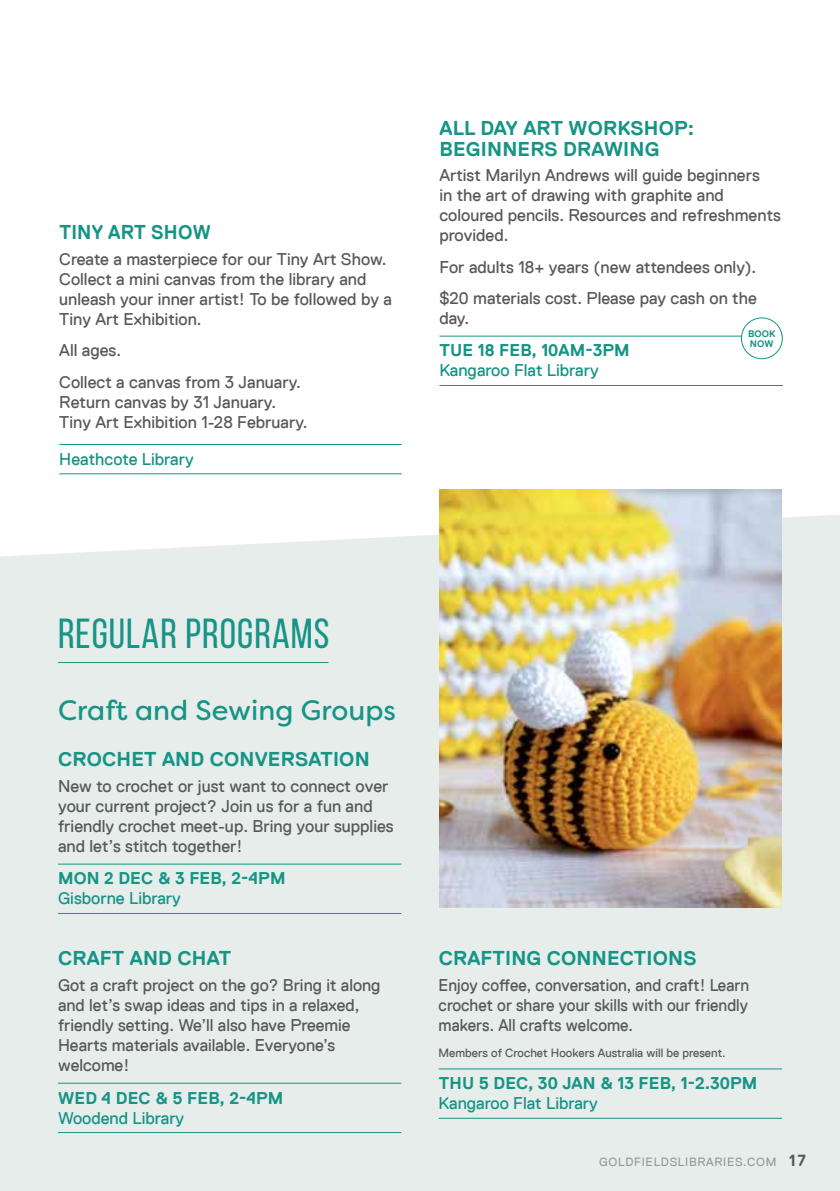
<style>
.page{position:relative;width:840px;height:1191px;background:#fff}
.page>*{position:absolute;margin:0;border:0;box-sizing:border-box;transform-origin:0 0}
.t1{font:42px "Bebas Neue";letter-spacing:.025em;color:#169485}
.t2{font:28px "Filson Soft";color:#169485}
.t3{font:700 20px/21px "Replica";letter-spacing:.01em;color:#169485}
.t4{font:700 20px "Replica";letter-spacing:.01em;color:#169485;scale:.95 1}
.t5{font:17px/20px "Replica";color:#58595b}
.t6{font:17px/20px "Replica";color:#58595b;text-align:justify;scale:.95 1}
.t7{font:17px "Replica";color:#169485}
.t8{font:700 17px "Replica";letter-spacing:.01em;color:#169485}
.t9{font:12px "Replica";color:#58595b}
.t10{font:12px "Replica";letter-spacing:.06em;color:#97999c}
.t11{font:700 9.6px/10.8px "Replica";letter-spacing:.01em;color:#169485}
.s1{font-weight:700;font-size:16px;color:#58595b}
</style>
<div class="page">
<div style="left:0;top:515px;width:839px;height:676px;background:#e6edeb"></div>
<hr style="left:59px;top:444px;width:342px;height:1px;background:#169485">
<hr style="left:59px;top:473px;width:342px;height:1px;background:#169485">
<hr style="left:438px;top:1068px;width:343px;height:1px;background:#169485">
<hr style="left:438px;top:1117px;width:343px;height:1px;background:#169485">
<hr style="left:58px;top:1082px;width:343px;height:1px;background:#169485">
<hr style="left:58px;top:1132px;width:343px;height:1px;background:#169485">
<hr style="left:58px;top:863px;width:343px;height:1px;background:#169485">
<hr style="left:58px;top:913px;width:343px;height:1px;background:#169485">
<hr style="left:58px;top:662px;width:270px;height:1px;background:#169485">
<hr style="left:439px;top:335px;width:343px;height:1px;background:#169485">
<hr style="left:439px;top:385px;width:343px;height:1px;background:#169485">
<div style="left:741px;top:318px;width:40px;height:41px;background:#fff;border-radius:50%"></div>
<div style="left:740px;top:317px;width:42px;height:42px;border:1px solid #169485;border-radius:50%"></div>
<img style="left:439px;top:489px;width:342px;height:418px">
<p class="t4" style="left:59px;top:221px;width:161px">TINY ART SHOW</p>
<p class="t5" style="left:59px;top:249px;width:334px">Create a masterpiece for our Tiny Art Show.<br>Collect a mini canvas from the library and unleash your inner artist! To be followed by a Tiny Art Exhibition.</p>
<p class="t5" style="left:59px;top:335px;width:243px;line-height:31.4px">All ages.<br>Collect a canvas from 3 January.</p>
<p class="t5" style="left:59px;top:392px;width:250px">Return canvas by 31 January.<br>Tiny Art Exhibition 1-28 February.</p>
<p class="t7" style="left:59px;top:449px;width:136px">Heathcote Library</p>
<p class="t3" style="left:439px;top:117px;width:256px">ALL DAY ART WORKSHOP:<br>BEGINNERS DRAWING</p>
<p class="t5" style="left:439px;top:166px;width:343px">Artist Marilyn Andrews will guide beginners<br>in the art of drawing with graphite and coloured pencils. Resources and refreshments provided.</p>
<p class="t5" style="left:439px;top:251px;width:319px;line-height:31.4px">For adults 18+ years (new attendees only). $20 materials cost. Please pay cash on the</p>
<p class="t5" style="left:439px;top:308px;width:31px">day.</p>
<p class="t8" style="left:439px;top:341px;width:192px">TUE 18 FEB, 10AM-3PM</p>
<p class="t7" style="left:439px;top:361px;width:161px">Kangaroo Flat Library</p>
<p class="t11" style="left:747px;top:328px;width:29px">BOOK<br>NOW</p>
<h1 class="t1" style="left:58px;top:610px;width:273px">REGULAR PROGRAMS</h1>
<h2 class="t2" style="left:58px;top:692px;width:339px">Craft and Sewing Groups</h2>
<p class="t3" style="left:58px;top:749px;width:313px">CROCHET AND CONVERSATION</p>
<p class="t5" style="left:58px;top:776px;width:337px">New to crochet or just want to connect over your current project? Join us for a fun and friendly crochet meet-up. Bring your supplies and let’s stitch together!</p>
<p class="t8" style="left:58px;top:869px;width:229px">MON 2 DEC &amp; 3 FEB, 2-4PM</p>
<p class="t7" style="left:58px;top:889px;width:124px">Gisborne Library</p>
<p class="t3" style="left:58px;top:948px;width:174px">CRAFT AND CHAT</p>
<p class="t5" style="left:58px;top:975px;width:324px">Got a craft project on the go? Bring it along and let’s swap ideas and tips in a relaxed, friendly setting. We’ll also have Preemie Hearts materials available. Everyone’s welcome!</p>
<p class="t8" style="left:58px;top:1088px;width:227px">WED 4 DEC &amp; 5 FEB, 2-4PM</p>
<p class="t7" style="left:58px;top:1108px;width:128px">Woodend Library</p>
<p class="t3" style="left:438px;top:948px;width:259px">CRAFTING CONNECTIONS</p>
<p class="t6" style="left:438px;top:975px;width:328px">Enjoy coffee, conversation, and craft! Learn crochet or share your skills with our friendly makers. All crafts welcome.</p>
<p class="t9" style="left:438px;top:1046px;width:288px">Members of Crochet Hookers Australia will be present.</p>
<p class="t8" style="left:438px;top:1074px;width:320px">THU 5 DEC, 30 JAN &amp; 13 FEB, 1-2.30PM</p>
<p class="t7" style="left:438px;top:1094px;width:161px">Kangaroo Flat Library</p>
<p class="t10" style="left:599px;top:1155px;width:208px">GOLDFIELDSLIBRARIES.COM <span class="s1">17</span></p>
</div>
